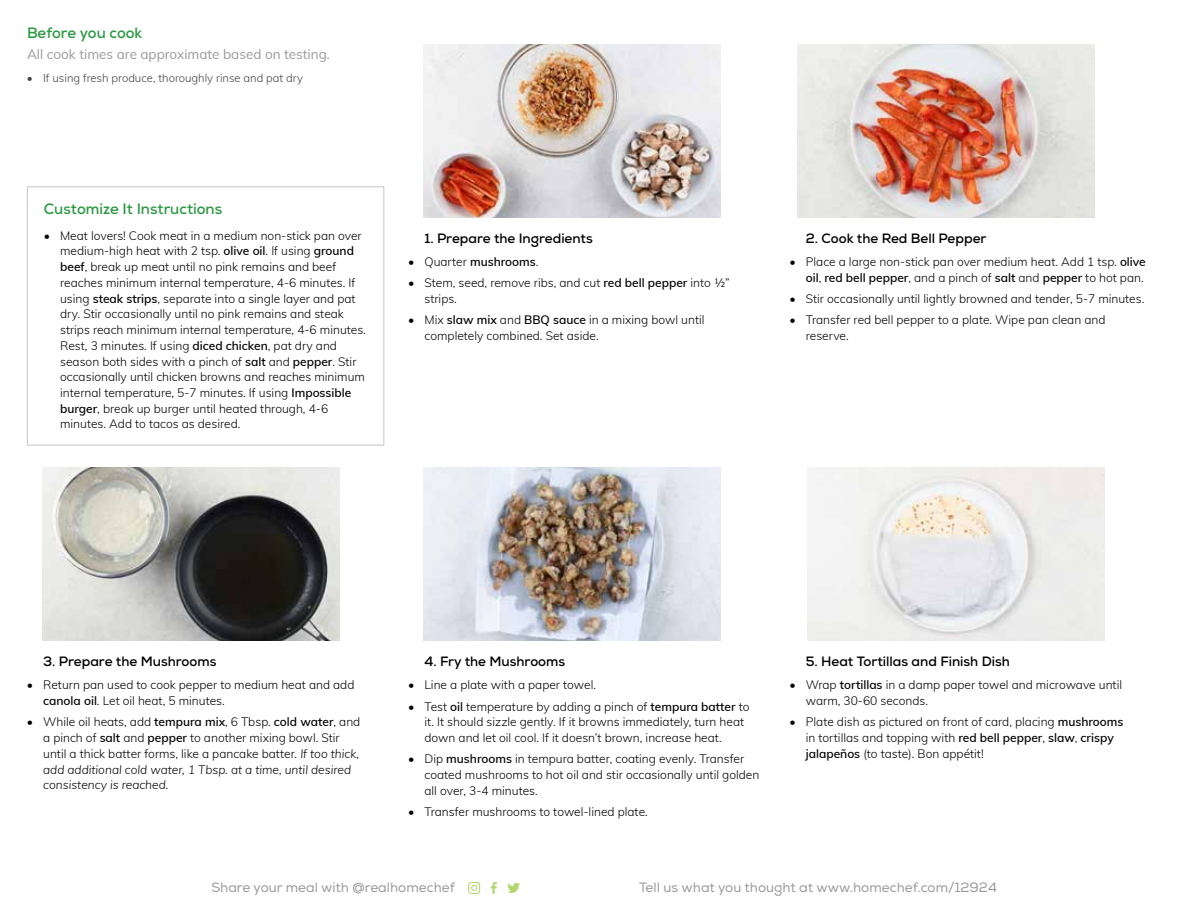
<style>
.page{position:relative;width:1188px;height:918px;background:#fff}
.page>*{position:absolute;margin:0;border:0;box-sizing:border-box;transform-origin:0 0}
.t1{font:700 15px "Nexa";color:#2c9942}
.t2{font:700 13.5px "Nexa";color:#000}
.t3{font:13.5px "Nexa";color:#9a9a9a}
.t4{font:13.5px "Muli";color:#9a9a9a}
.t5{font:300 12px/15.8px "Muli";color:#000}
.t6{font:300 11.25px "Muli";color:#414241}
.s1{font-weight:600}
.s2{font-style:italic}
</style>
<div class="page">
<svg style="left:491px;top:882px;width:6px;height:12px"></svg>
<svg style="left:468px;top:882px;width:12px;height:12px"></svg>
<svg style="left:507px;top:883px;width:13px;height:10px"></svg>
<img style="left:42px;top:467px;width:297px;height:173px">
<img style="left:423px;top:467px;width:297px;height:173px">
<img style="left:423px;top:44px;width:297px;height:173px">
<img style="left:808px;top:467px;width:297px;height:173px">
<img style="left:797px;top:44px;width:297px;height:173px">
<div style="left:27px;top:186px;width:357px;height:260px;border:1px solid #c7c6c5"></div>
<p class="t1" style="left:27px;top:23px;width:117px">Before you cook</p>
<p class="t4" style="left:27px;top:44px;width:304px">All cook times are approximate based on testing.</p>
<p class="t6" style="left:27px;top:69px;width:278px">• If using fresh produce, thoroughly rinse and pat dry</p>
<p class="t1" style="left:44px;top:199px;width:180px">Customize It Instructions</p>
<p class="t5" style="left:60px;top:227px;width:307px;text-indent:-16px">• Meat lovers! Cook meat in a medium non-stick pan over medium-high heat with 2 tsp. <span class="s1">olive oil</span>. If using <span class="s1">ground beef</span>, break up meat until no pink remains and beef reaches minimum internal temperature, 4-6 minutes. If using <span class="s1">steak strips</span>, separate into a single layer and pat dry. Stir occasionally until no pink remains and steak strips reach minimum internal temperature, 4-6 minutes.<br>Rest, 3 minutes. If using <span class="s1">diced chicken</span>, pat dry and season both sides with a pinch of <span class="s1">salt</span> and <span class="s1">pepper</span>. Stir occasionally until chicken browns and reaches minimum internal temperature, 5-7 minutes. If using <span class="s1">Impossible burger</span>, break up burger until heated through, 4-6 minutes. Add to tacos as desired.</p>
<p class="t2" style="left:425px;top:229px;width:170px">1. Prepare the Ingredients</p>
<p class="t5" style="left:408px;top:253px;width:132px">• Quarter <span class="s1">mushrooms</span>.</p>
<p class="t5" style="left:425px;top:274px;width:307px;text-indent:-16px">• Stem, seed, remove ribs, and cut <span class="s1">red bell pepper</span> into ½” strips.</p>
<p class="t5" style="left:425px;top:311px;width:282px;text-indent:-16px">• Mix <span class="s1">slaw mix</span> and <span class="s1">BBQ sauce</span> in a mixing bowl until completely combined. Set aside.</p>
<p class="t2" style="left:806px;top:229px;width:182px">2. Cook the Red Bell Pepper</p>
<p class="t5" style="left:790px;top:253px;width:358px;text-align:right">• Place a large non-stick pan over medium heat. Add 1 tsp. <span class="s1">olive oil</span>, <span class="s1">red bell pepper</span>, and a pinch of <span class="s1">salt</span> and <span class="s1">pepper</span> to hot pan.</p>
<p class="t5" style="left:790px;top:290px;width:356px">• Stir occasionally until lightly browned and tender, 5-7 minutes.</p>
<p class="t5" style="left:806px;top:311px;width:301px;text-indent:-16px">• Transfer red bell pepper to a plate. Wipe pan clean and reserve.</p>
<p class="t2" style="left:43px;top:653px;width:175px">3. Prepare the Mushrooms</p>
<p class="t5" style="left:43px;top:677px;width:313px;text-indent:-16px">• Return pan used to cook pepper to medium heat and add <span class="s1">canola oil</span>. Let oil heat, 5 minutes.</p>
<p class="t5" style="left:43px;top:714px;width:319px;text-indent:-16px">• While oil heats, add <span class="s1">tempura mix</span>, 6 Tbsp. <span class="s1">cold water</span>, and a pinch of <span class="s1">salt</span> and <span class="s1">pepper</span> to another mixing bowl. Stir until a thick batter forms, like a pancake batter. <span class="s2">If too thick, add additional cold water, 1 Tbsp. at a time, until desired consistency is reached.</span></p>
<p class="t2" style="left:424px;top:653px;width:142px">4. Fry the Mushrooms</p>
<p class="t5" style="left:408px;top:677px;width:189px">• Line a plate with a paper towel.</p>
<p class="t5" style="left:424px;top:698px;width:327px;text-indent:-16px">• Test <span class="s1">oil</span> temperature by adding a pinch of <span class="s1">tempura batter</span> to it. It should sizzle gently. If it browns immediately, turn heat down and let oil cool. If it doesn’t brown, increase heat.</p>
<p class="t5" style="left:424px;top:750px;width:336px;text-indent:-16px">• Dip <span class="s1">mushrooms</span> in tempura batter, coating evenly. Transfer coated mushrooms to hot oil and stir occasionally until golden all over, 3-4 minutes.</p>
<p class="t5" style="left:408px;top:803px;width:241px">• Transfer mushrooms to towel-lined plate.</p>
<p class="t2" style="left:806px;top:653px;width:206px">5. Heat Tortillas and Finish Dish</p>
<p class="t5" style="left:806px;top:677px;width:318px;text-indent:-16px">• Wrap <span class="s1">tortillas</span> in a damp paper towel and microwave until warm, 30-60 seconds.</p>
<p class="t5" style="left:806px;top:714px;width:319px;text-indent:-16px">• Plate dish as pictured on front of card, placing <span class="s1">mushrooms </span>in tortillas and topping with <span class="s1">red bell pepper</span>, <span class="s1">slaw</span>, <span class="s1">crispy jalapeños</span> (to taste). Bon appétit!</p>
<p class="t3" style="left:211px;top:879px;width:245px">Share your meal with @realhomechef</p>
<p class="t3" style="left:639px;top:879px;width:359px">Tell us what you thought at www.homechef.com/12924</p>
</div>
